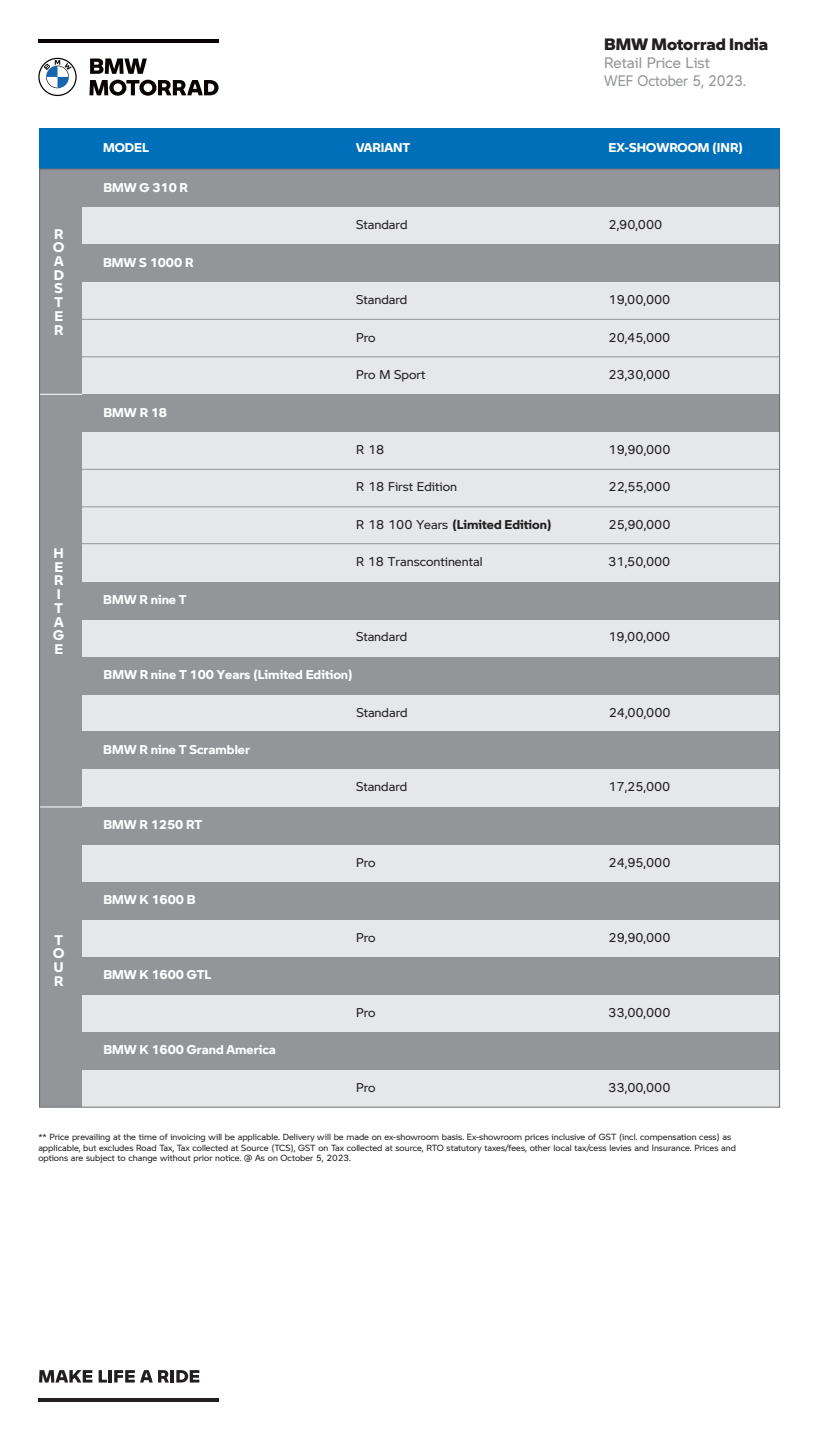
<style>
.page{position:relative;width:818px;height:1440px;background:#fff}
.page>*{position:absolute;margin:0;border:0;box-sizing:border-box;transform-origin:0 0}
.t1{font:800 16.25px "BMW Motorrad";color:#231f20}
.t2{font:15px/18px "BMW Motorrad";color:#939598}
.t3{font:700 13.75px/13.8px "BMW Motorrad";color:#fff;text-align:justify}
.t4{font:12.5px "BMW Motorrad";color:#231f20}
.t5{font:700 12.5px "BMW Motorrad";color:#fff}
.t6{font:700 12.5px "BMW Motorrad";color:#231f20}
.t7{font:8.75px/10.5px "BMW Motorrad";color:#231f20}
.s1{font-weight:400}
</style>
<div class="page">
<hr style="left:38px;top:39px;width:180px;height:3px;background:#080302">
<svg style="left:90px;top:59px;width:57px;height:15px"></svg>
<svg style="left:89px;top:80px;width:129px;height:16px"></svg>
<svg style="left:38px;top:58px;width:39px;height:38px"></svg>
<div style="left:40px;top:169px;width:42px;height:938px;background:#939598"></div>
<div style="left:82px;top:207px;width:697px;height:37px;background:#e6e7e9"></div>
<div style="left:82px;top:169px;width:697px;height:38px;background:#939598"></div>
<div style="left:82px;top:694px;width:697px;height:38px;background:#e6e7e9"></div>
<div style="left:82px;top:657px;width:697px;height:37px;background:#939598"></div>
<div style="left:82px;top:357px;width:697px;height:37px;background:#e6e7e9"></div>
<div style="left:82px;top:319px;width:697px;height:38px;background:#e6e7e9"></div>
<div style="left:82px;top:282px;width:697px;height:37px;background:#e6e7e9"></div>
<div style="left:82px;top:244px;width:697px;height:38px;background:#939598"></div>
<hr style="left:82px;top:356px;width:697px;height:1px;background:#939598">
<hr style="left:82px;top:319px;width:697px;height:1px;background:#939598">
<div style="left:39px;top:128px;width:740px;height:41px;background:#006fba"></div>
<div style="left:82px;top:619px;width:697px;height:38px;background:#e6e7e9"></div>
<div style="left:82px;top:769px;width:697px;height:38px;background:#e6e7e9"></div>
<div style="left:82px;top:582px;width:696px;height:38px;background:#939598"></div>
<div style="left:82px;top:732px;width:697px;height:37px;background:#939598"></div>
<div style="left:82px;top:845px;width:697px;height:37px;background:#e6e7e9"></div>
<div style="left:82px;top:807px;width:697px;height:37px;background:#939598"></div>
<div style="left:82px;top:920px;width:697px;height:37px;background:#e6e7e9"></div>
<div style="left:82px;top:882px;width:697px;height:38px;background:#939598"></div>
<div style="left:82px;top:995px;width:697px;height:37px;background:#e6e7e9"></div>
<div style="left:82px;top:957px;width:697px;height:38px;background:#939598"></div>
<div style="left:82px;top:1070px;width:697px;height:37px;background:#e6e7e9"></div>
<div style="left:82px;top:1032px;width:697px;height:38px;background:#939598"></div>
<div style="left:82px;top:432px;width:697px;height:37px;background:#e6e7e9"></div>
<div style="left:82px;top:469px;width:697px;height:38px;background:#e6e7e9"></div>
<div style="left:82px;top:394px;width:697px;height:38px;background:#939598"></div>
<div style="left:82px;top:507px;width:697px;height:38px;background:#e6e7e9"></div>
<hr style="left:82px;top:469px;width:697px;height:1px;background:#939598">
<hr style="left:81px;top:507px;width:697px;height:1px;background:#939598">
<div style="left:82px;top:544px;width:697px;height:37px;background:#e6e7e9"></div>
<hr style="left:81px;top:543px;width:697px;height:1px;background:#939598">
<hr style="left:40px;top:394px;width:42px;height:1px;background:#fff">
<hr style="left:40px;top:807px;width:42px;height:1px;background:#fff">
<hr style="left:38px;top:1398px;width:180px;height:4px;background:#231f20">
<svg style="left:39px;top:1370px;width:53px;height:13px"></svg>
<svg style="left:99px;top:1370px;width:8px;height:13px"></svg>
<hr style="left:108px;top:1370px;width:4px;height:13px;background:#231f20">
<svg style="left:114px;top:1370px;width:38px;height:13px"></svg>
<svg style="left:158px;top:1370px;width:11px;height:13px"></svg>
<hr style="left:170px;top:1370px;width:4px;height:13px;background:#231f20">
<svg style="left:176px;top:1370px;width:23px;height:13px"></svg>
<h1 class="t1" style="left:604px;top:32px;width:165px">BMW Motorrad India</h1>
<h2 class="t2" style="left:604px;top:53px;width:143px">Retail Price List<br>WEF October 5, 2023.</h2>
<h3 class="t5" style="left:103px;top:138px;width:47px">MODEL</h3>
<h3 class="t5" style="left:356px;top:138px;width:56px">VARIANT</h3>
<h3 class="t5" style="left:608px;top:138px;width:136px">EX-SHOWROOM (INR)</h3>
<h3 class="t3" style="left:53px;top:226px;width:13px">R O A D S T E R</h3>
<h3 class="t3" style="left:53px;top:545px;width:12px;text-align:left">H<br>E<br>R<br>I<br>T<br>A<br>G<br>E</h3>
<h3 class="t3" style="left:53px;top:932px;width:13px">T O U R</h3>
<h3 class="t5" style="left:103px;top:178px;width:86px">BMW G 310 R</h3>
<h3 class="t5" style="left:103px;top:252px;width:92px">BMW S 1000 R</h3>
<h3 class="t5" style="left:103px;top:402px;width:65px">BMW R 18</h3>
<h3 class="t5" style="left:103px;top:590px;width:85px">BMW R nine T</h3>
<h3 class="t4" style="left:356px;top:215px;width:53px">Standard</h3>
<h3 class="t4" style="left:608px;top:215px;width:55px">2,90,000</h3>
<h3 class="t4" style="left:356px;top:290px;width:53px">Standard</h3>
<h3 class="t4" style="left:608px;top:290px;width:63px">19,00,000</h3>
<h3 class="t4" style="left:356px;top:328px;width:21px">Pro</h3>
<h3 class="t4" style="left:356px;top:365px;width:71px">Pro M Sport</h3>
<h3 class="t4" style="left:608px;top:328px;width:63px">20,45,000</h3>
<h3 class="t4" style="left:608px;top:365px;width:63px">23,30,000</h3>
<h3 class="t4" style="left:356px;top:440px;width:30px">R 18</h3>
<h3 class="t4" style="left:608px;top:440px;width:63px">19,90,000</h3>
<h3 class="t4" style="left:356px;top:478px;width:102px">R 18 First Edition</h3>
<h3 class="t4" style="left:608px;top:478px;width:63px">22,55,000</h3>
<h3 class="t6" style="left:356px;top:515px;width:197px"><span class="s1">R 18 100 Years</span> (Limited Edition)</h3>
<h3 class="t4" style="left:608px;top:515px;width:63px">25,90,000</h3>
<h3 class="t4" style="left:356px;top:552px;width:128px">R 18 Transcontinental</h3>
<h3 class="t4" style="left:608px;top:552px;width:63px">31,50,000</h3>
<h3 class="t4" style="left:356px;top:627px;width:53px">Standard</h3>
<h3 class="t4" style="left:608px;top:627px;width:63px">19,00,000</h3>
<h3 class="t5" style="left:103px;top:665px;width:251px">BMW R nine T 100 Years (Limited Edition)</h3>
<h3 class="t5" style="left:103px;top:740px;width:148px">BMW R nine T Scrambler</h3>
<h3 class="t5" style="left:103px;top:815px;width:100px">BMW R 1250 RT</h3>
<h3 class="t5" style="left:103px;top:890px;width:94px">BMW K 1600 B</h3>
<h3 class="t5" style="left:103px;top:965px;width:109px">BMW K 1600 GTL</h3>
<h3 class="t5" style="left:103px;top:1040px;width:174px">BMW K 1600 Grand America</h3>
<h3 class="t4" style="left:356px;top:703px;width:53px">Standard</h3>
<h3 class="t4" style="left:608px;top:703px;width:63px">24,00,000</h3>
<h3 class="t4" style="left:356px;top:777px;width:53px">Standard</h3>
<h3 class="t4" style="left:608px;top:777px;width:63px">17,25,000</h3>
<h3 class="t4" style="left:356px;top:853px;width:21px">Pro</h3>
<h3 class="t4" style="left:608px;top:853px;width:63px">24,95,000</h3>
<h3 class="t4" style="left:356px;top:928px;width:21px">Pro</h3>
<h3 class="t4" style="left:608px;top:928px;width:63px">29,90,000</h3>
<h3 class="t4" style="left:356px;top:1003px;width:21px">Pro</h3>
<h3 class="t4" style="left:608px;top:1003px;width:63px">33,00,000</h3>
<h3 class="t4" style="left:356px;top:1078px;width:21px">Pro</h3>
<h3 class="t4" style="left:608px;top:1078px;width:63px">33,00,000</h3>
<p class="t7" style="left:38px;top:1132px;width:698px">** Price prevailing at the time of invoicing will be applicable. Delivery will be made on ex-showroom basis. Ex-showroom prices inclusive of GST (incl. compensation cess) as applicable, but excludes Road Tax, Tax collected at Source (TCS), GST on Tax collected at source, RTO statutory taxes/fees, other local tax/cess levies and Insurance. Prices and options are subject to change without prior notice. @ As on October 5, 2023.</p>
</div>
